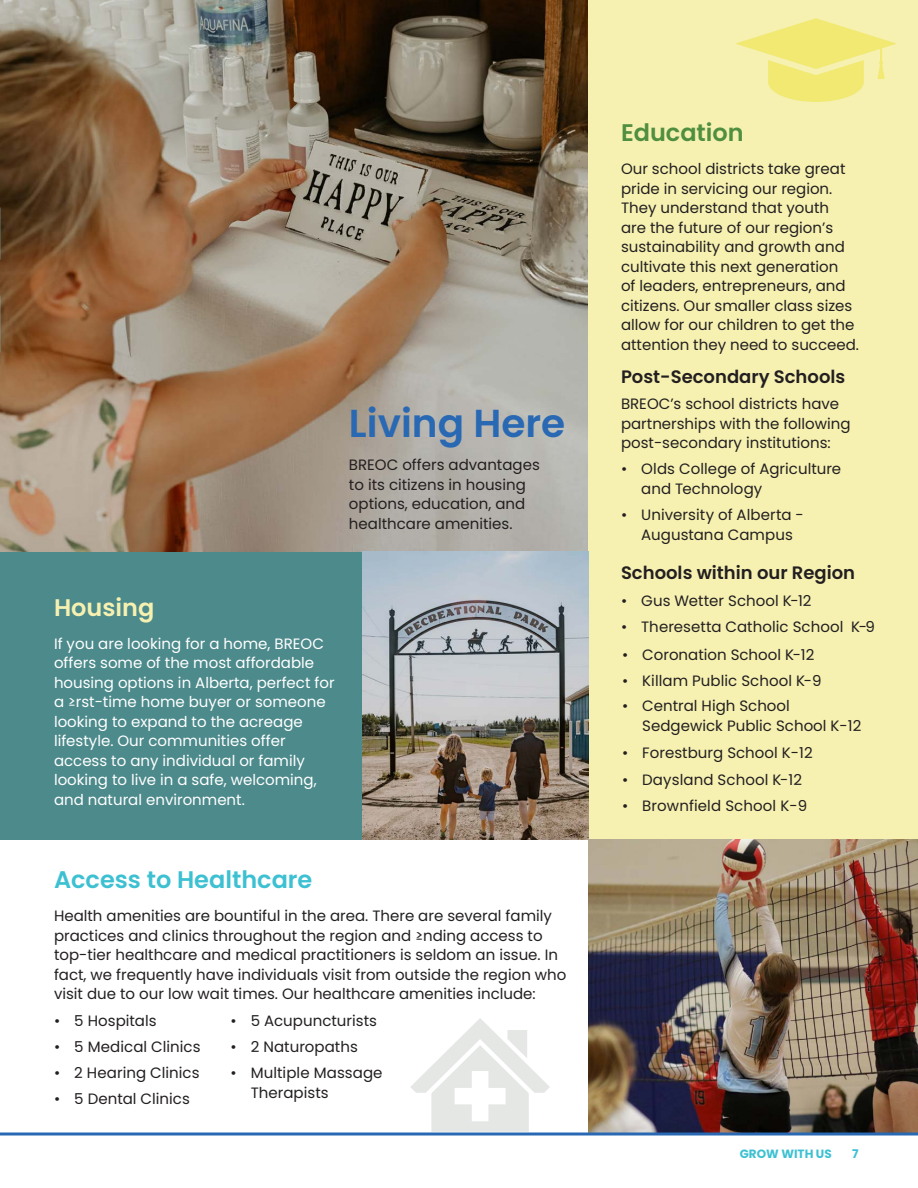
<style>
.page{position:relative;width:918px;height:1188px;background:#fff}
.page>*{position:absolute;margin:0;border:0;box-sizing:border-box;transform-origin:0 0}
.Header_1{font:600 39px "Poppins";color:#2968b3}
.Subheader{font:600 24px "Poppins";color:#3dc1d2}
.Subheader-2{font:600 24px "Poppins";color:#508e40}
.Subheader-3{font:600 24px "Poppins";color:#f6f1b1}
.Paragraph_Style_2{font:600 18px "Poppins";color:#231f20}
.Paragraph_Style_1{font:15px/19.5px "Poppins";color:#231f20}
.Paragraph_Style_1-2{font:15px/19.5px "Poppins";color:#fff}
.t1{font:700 12px "Poppins";color:#3dc1d2}
</style>
<div class="page">
<img style="left:0;top:0;width:589px;height:552px">
<div style="left:0;top:552px;width:363px;height:287px;background:#4d8a8b"></div>
<div style="left:589px;top:0;width:329px;height:839px;background:#f6f1b1"></div>
<svg style="left:411px;top:1018px;width:139px;height:114px"></svg>
<svg style="left:735px;top:18px;width:162px;height:84px"></svg>
<img style="left:0;top:0;width:1px;height:244px">
<img style="left:363px;top:552px;width:226px;height:287px">
<img style="left:589px;top:839px;width:329px;height:293px">
<svg style="left:0;top:1132px;width:918px;height:4px;background:#5685bd"></svg>
<p class="Header_1" style="left:349px;top:401px;width:218px">Living Here</p>
<p class="Paragraph_Style_1" style="left:349px;top:455px;width:192px">BREOC offers advantages to its citizens in housing options, education, and healthcare amenities.</p>
<p class="Subheader-3" style="left:54px;top:593px;width:102px">Housing</p>
<p class="Paragraph_Style_1-2" style="left:54px;top:634px;width:282px">If you are looking for a home, BREOC offers some of the most affordable housing options in Alberta, perfect for a first-time home buyer or someone looking to expand to the acreage lifestyle. Our communities offer access to any individual or family looking to live in a safe, welcoming, and natural environment.</p>
<p class="Subheader" style="left:54px;top:866px;width:260px">Access to Healthcare</p>
<p class="Paragraph_Style_1" style="left:54px;top:906px;width:514px">Health amenities are bountiful in the area. There are several family practices and clinics throughout the region and finding access to top-tier healthcare and medical practitioners is seldom an issue. In fact, we frequently have individuals visit from outside the region who visit due to our low wait times. Our healthcare amenities include:</p>
<p class="Paragraph_Style_1" style="left:54px;top:1011px;width:104px">• 5 Hospitals</p>
<p class="Paragraph_Style_1" style="left:54px;top:1037px;width:148px">• 5 Medical Clinics</p>
<p class="Paragraph_Style_1" style="left:54px;top:1063px;width:147px">• 2 Hearing Clinics</p>
<p class="Paragraph_Style_1" style="left:54px;top:1089px;width:137px">• 5 Dental Clinics</p>
<p class="Paragraph_Style_1" style="left:231px;top:1011px;width:148px">• 5 Acupuncturists</p>
<p class="Paragraph_Style_1" style="left:231px;top:1037px;width:129px">• 2 Naturopaths</p>
<p class="Paragraph_Style_1" style="left:251px;top:1063px;width:133px;text-indent:-20px">• Multiple Massage<br>Therapists</p>
<p class="Subheader-2" style="left:621px;top:119px;width:124px">Education</p>
<p class="Paragraph_Style_1" style="left:621px;top:159px;width:240px">Our school districts take great pride in servicing our region.<br>They understand that youth<br>are the future of our region’s sustainability and growth and cultivate this next generation<br>of leaders, entrepreneurs, and citizens. Our smaller class sizes allow for our children to get the attention they need to succeed.</p>
<p class="Paragraph_Style_2" style="left:621px;top:366px;width:226px">Post-Secondary Schools</p>
<p class="Paragraph_Style_1" style="left:621px;top:394px;width:231px">BREOC’s school districts have partnerships with the following post-secondary institutions:</p>
<p class="Paragraph_Style_1" style="left:641px;top:459px;width:202px;text-indent:-20px">• Olds College of Agriculture and Technology</p>
<p class="Paragraph_Style_1" style="left:641px;top:505px;width:164px;text-indent:-20px">• University of Alberta -<br>Augustana Campus</p>
<p class="Paragraph_Style_2" style="left:621px;top:563px;width:236px">Schools within our Region</p>
<p class="Paragraph_Style_1" style="left:621px;top:591px;width:192px">• Gus Wetter School K-12</p>
<p class="Paragraph_Style_1" style="left:621px;top:617px;width:256px">• Theresetta Catholic School K-9</p>
<p class="Paragraph_Style_1" style="left:622px;top:645px;width:194px">• Coronation School K-12</p>
<p class="Paragraph_Style_1" style="left:622px;top:671px;width:201px">• Killam Public School K-9</p>
<p class="Paragraph_Style_1" style="left:642px;top:696px;width:221px;text-indent:-20px">• Central High School<br>Sedgewick Public School K-12</p>
<p class="Paragraph_Style_1" style="left:622px;top:743px;width:192px">• Forestburg School K-12</p>
<p class="Paragraph_Style_1" style="left:622px;top:770px;width:181px">• Daysland School K-12</p>
<p class="Paragraph_Style_1" style="left:622px;top:796px;width:187px">• Brownfield School K-9</p>
<p class="t1" style="left:740px;top:1147px;width:93px">GROW WITH US</p>
<p class="t1" style="left:852px;top:1147px;width:8px">7</p>
</div>
